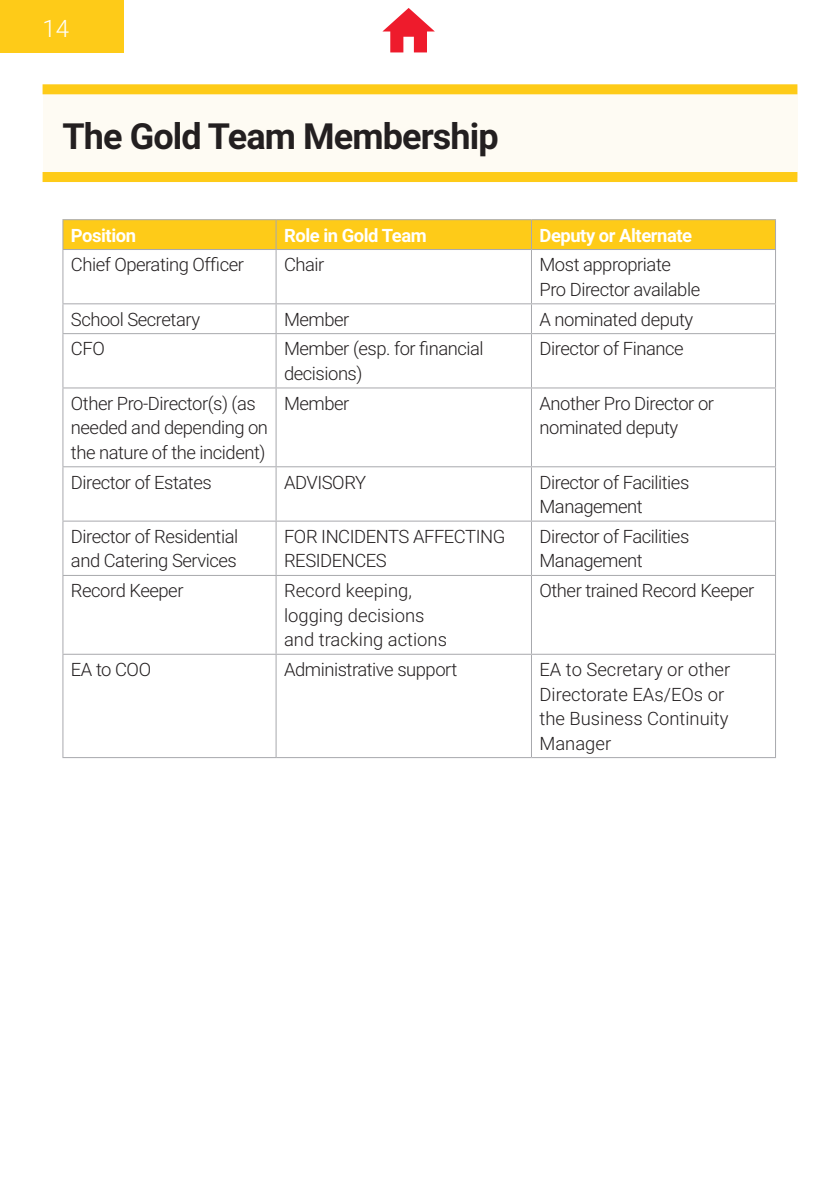
<style>
.page{position:relative;width:840px;height:1191px;background:#fff}
.page>*{position:absolute;margin:0;border:0;box-sizing:border-box;transform-origin:0 0}
.What_is_text{font:700 36px "Roboto";letter-spacing:-.025em;color:#231f20}
.t1{font:300 24px "Roboto";color:#fff}
.t2{font:300 18.4px/24.4px "Roboto";letter-spacing:-.025em;color:#231f20}
.t3{font:300 18.4px/24.4px "Roboto";color:#231f20}
.t4{font:700 18.4px "Roboto";letter-spacing:-.025em;color:#fff}
</style>
<div class="page">
<svg style="left:382px;top:8px;width:52px;height:44px"></svg>
<div style="left:0;top:0;width:123px;height:52px;background:#fecb18"></div>
<hr style="left:62px;top:466px;width:214px;height:1px;background:#a8a9ad">
<hr style="left:62px;top:467px;width:1px;height:53px;background:#a8a9ad">
<hr style="left:62px;top:520px;width:214px;height:1px;background:#a8a9ad">
<hr style="left:276px;top:466px;width:255px;height:1px;background:#a8a9ad">
<hr style="left:275px;top:467px;width:1px;height:53px;background:#a8a9ad">
<hr style="left:276px;top:520px;width:255px;height:1px;background:#a8a9ad">
<hr style="left:531px;top:466px;width:244px;height:1px;background:#a8a9ad">
<hr style="left:530px;top:467px;width:1px;height:53px;background:#a8a9ad">
<hr style="left:774px;top:467px;width:1px;height:53px;background:#a8a9ad">
<hr style="left:531px;top:520px;width:244px;height:1px;background:#a8a9ad">
<hr style="left:62px;top:219px;width:214px;height:1px;background:#a8a9ad">
<hr style="left:276px;top:219px;width:255px;height:1px;background:#a8a9ad">
<hr style="left:531px;top:219px;width:244px;height:1px;background:#a8a9ad">
<div style="left:62px;top:220px;width:713px;height:29px;background:#fecb18"></div>
<hr style="left:62px;top:249px;width:214px;height:1px;background:#a8a9ad">
<hr style="left:62px;top:250px;width:1px;height:53px;background:#a8a9ad">
<hr style="left:276px;top:249px;width:255px;height:1px;background:#a8a9ad">
<hr style="left:275px;top:250px;width:1px;height:53px;background:#a8a9ad">
<hr style="left:531px;top:249px;width:244px;height:1px;background:#a8a9ad">
<hr style="left:530px;top:250px;width:1px;height:53px;background:#a8a9ad">
<hr style="left:774px;top:250px;width:1px;height:53px;background:#a8a9ad">
<hr style="left:62px;top:303px;width:214px;height:1px;background:#a8a9ad">
<svg style="left:62px;top:304px;width:1px;height:29px"></svg>
<hr style="left:276px;top:303px;width:255px;height:1px;background:#a8a9ad">
<svg style="left:275px;top:304px;width:1px;height:29px"></svg>
<hr style="left:531px;top:303px;width:244px;height:1px;background:#a8a9ad">
<hr style="left:62px;top:333px;width:214px;height:1px;background:#a8a9ad">
<hr style="left:62px;top:334px;width:1px;height:53px;background:#a8a9ad">
<hr style="left:276px;top:333px;width:255px;height:1px;background:#a8a9ad">
<hr style="left:275px;top:334px;width:1px;height:53px;background:#a8a9ad">
<hr style="left:531px;top:333px;width:244px;height:1px;background:#a8a9ad">
<hr style="left:530px;top:334px;width:1px;height:53px;background:#a8a9ad">
<hr style="left:774px;top:334px;width:1px;height:53px;background:#a8a9ad">
<hr style="left:62px;top:387px;width:214px;height:1px;background:#a8a9ad">
<hr style="left:62px;top:388px;width:1px;height:78px;background:#a8a9ad">
<hr style="left:276px;top:387px;width:255px;height:1px;background:#a8a9ad">
<hr style="left:275px;top:388px;width:1px;height:78px;background:#a8a9ad">
<hr style="left:531px;top:387px;width:244px;height:1px;background:#a8a9ad">
<hr style="left:530px;top:388px;width:1px;height:78px;background:#a8a9ad">
<hr style="left:774px;top:388px;width:1px;height:78px;background:#a8a9ad">
<hr style="left:62px;top:521px;width:1px;height:54px;background:#a8a9ad">
<hr style="left:275px;top:521px;width:1px;height:54px;background:#a8a9ad">
<hr style="left:530px;top:521px;width:1px;height:54px;background:#a8a9ad">
<hr style="left:774px;top:521px;width:1px;height:54px;background:#a8a9ad">
<hr style="left:62px;top:575px;width:214px;height:1px;background:#a8a9ad">
<hr style="left:62px;top:576px;width:1px;height:78px;background:#a8a9ad">
<hr style="left:62px;top:654px;width:214px;height:1px;background:#a8a9ad">
<hr style="left:62px;top:655px;width:1px;height:102px;background:#a8a9ad">
<hr style="left:62px;top:757px;width:214px;height:1px;background:#a8a9ad">
<hr style="left:276px;top:575px;width:255px;height:1px;background:#a8a9ad">
<hr style="left:275px;top:576px;width:1px;height:78px;background:#a8a9ad">
<hr style="left:276px;top:654px;width:255px;height:1px;background:#a8a9ad">
<hr style="left:275px;top:655px;width:1px;height:102px;background:#a8a9ad">
<hr style="left:276px;top:757px;width:255px;height:1px;background:#a8a9ad">
<hr style="left:531px;top:575px;width:244px;height:1px;background:#a8a9ad">
<hr style="left:530px;top:576px;width:1px;height:78px;background:#a8a9ad">
<hr style="left:774px;top:576px;width:1px;height:78px;background:#a8a9ad">
<hr style="left:531px;top:654px;width:244px;height:1px;background:#a8a9ad">
<hr style="left:530px;top:655px;width:1px;height:102px;background:#a8a9ad">
<hr style="left:774px;top:655px;width:1px;height:102px;background:#a8a9ad">
<hr style="left:531px;top:757px;width:244px;height:1px;background:#a8a9ad">
<div style="left:43px;top:86px;width:754px;height:92px;background:#fefbf3"></div>
<div style="left:43px;top:84px;width:754px;height:10px;background:#fecb18"></div>
<div style="left:43px;top:172px;width:754px;height:10px;background:#fecb18"></div>
<p class="t1" style="left:43px;top:11px;width:28px">14</p>
<p class="What_is_text" style="left:62px;top:111px;width:437px">The Gold Team Membership</p>
<p class="t4" style="left:71px;top:222px;width:67px">Position</p>
<p class="t4" style="left:284px;top:222px;width:144px">Role in Gold Team</p>
<p class="t4" style="left:539px;top:222px;width:154px">Deputy or Alternate</p>
<p class="t2" style="left:71px;top:252px;width:174px">Chief Operating Officer</p>
<p class="t2" style="left:284px;top:252px;width:42px">Chair</p>
<p class="t2" style="left:539px;top:252px;width:162px">Most appropriate<br>Pro Director available</p>
<p class="t2" style="left:71px;top:306px;width:131px">School Secretary</p>
<p class="t2" style="left:284px;top:306px;width:67px">Member</p>
<p class="t2" style="left:539px;top:306px;width:155px">A nominated deputy</p>
<p class="t2" style="left:71px;top:336px;width:35px">CFO</p>
<p class="t2" style="left:284px;top:336px;width:201px">Member (esp. for financial decisions)</p>
<p class="t2" style="left:539px;top:336px;width:145px">Director of Finance</p>
<p class="t2" style="left:71px;top:390px;width:198px">Other Pro-Director(s) (as needed and depending on the nature of the incident)</p>
<p class="t2" style="left:284px;top:390px;width:67px">Member</p>
<p class="t2" style="left:539px;top:390px;width:176px">Another Pro Director or nominated deputy</p>
<p class="t2" style="left:71px;top:469px;width:142px">Director of Estates</p>
<p class="t2" style="left:284px;top:469px;width:83px">ADVISORY</p>
<p class="t2" style="left:539px;top:469px;width:151px">Director of Facilities<br>Management</p>
<p class="t2" style="left:71px;top:523px;width:169px">Director of Residential and Catering Services</p>
<p class="t2" style="left:284px;top:523px;width:223px">FOR INCIDENTS AFFECTING<br>RESIDENCES</p>
<p class="t2" style="left:539px;top:523px;width:151px">Director of Facilities<br>Management</p>
<p class="t2" style="left:71px;top:578px;width:114px">Record Keeper</p>
<p class="t3" style="left:284px;top:578px;width:164px">Record keeping, logging decisions and tracking actions</p>
<p class="t2" style="left:539px;top:578px;width:216px">Other trained Record Keeper</p>
<p class="t2" style="left:71px;top:656px;width:82px">EA to COO</p>
<p class="t2" style="left:284px;top:656px;width:175px">Administrative support</p>
<p class="t3" style="left:539px;top:656px;width:192px">EA to Secretary or other<br>Directorate EAs/EOs or the Business Continuity<br>Manager</p>
</div>
